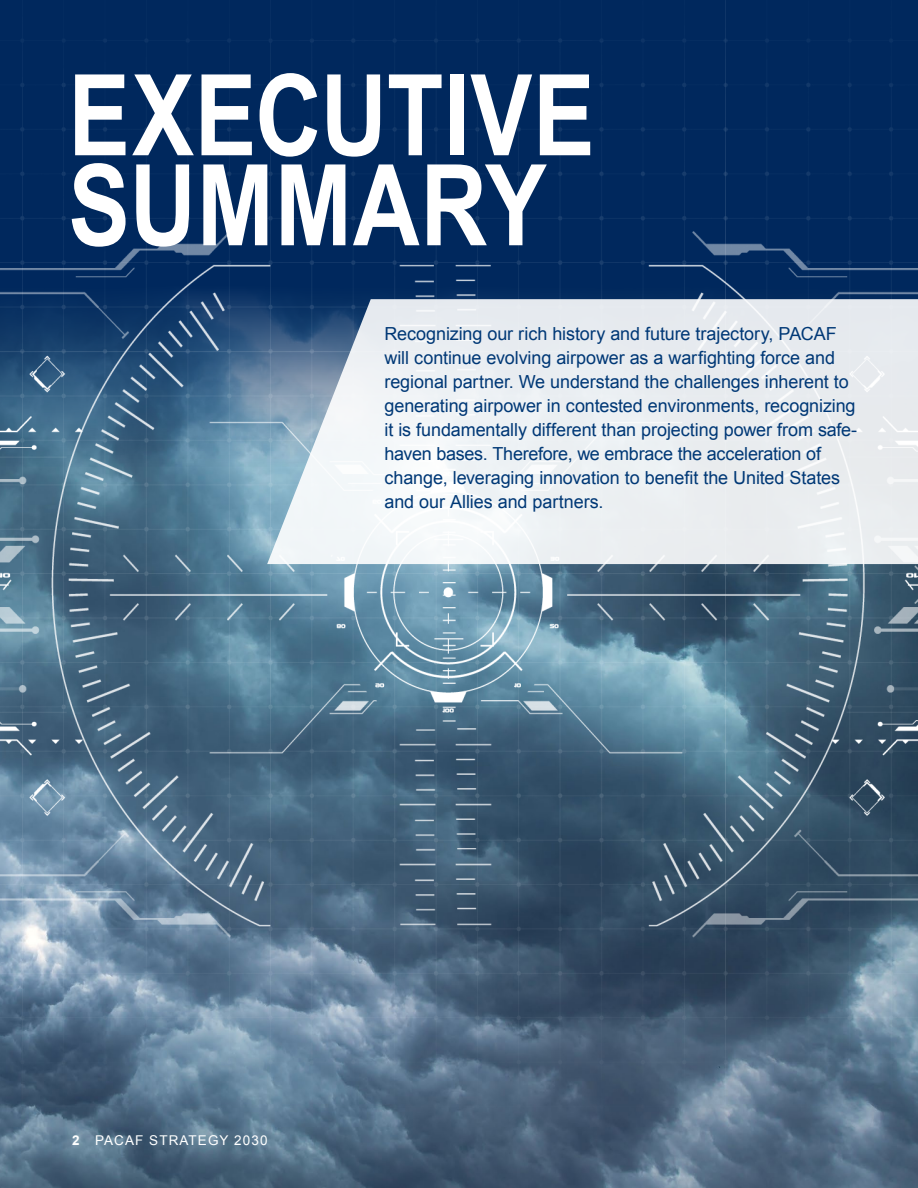
<style>
.page{position:relative;width:918px;height:1188px;background:#fff}
.page>*{position:absolute;margin:0;border:0;box-sizing:border-box;transform-origin:0 0}
.t1{font:700 112.8px/90px "Arial Narrow";letter-spacing:.005em;color:#fff}
.t2{font:18px/24px "Arial";letter-spacing:-.005em;color:#003876}
.t3{font:13.5px "Arial";letter-spacing:.08em;color:#fff}
.s1{font-weight:700}
</style>
<div class="page">
<img style="left:0;top:1159px;width:918px;height:29px">
<img style="left:0;top:0;width:918px;height:1159px">
<svg style="left:267px;top:299px;width:651px;height:265px;fill:#eaedf0"></svg>
<h1 class="t1" style="left:68px;top:65px;width:528px">EXECUTIVE<br>SUMMARY</h1>
<p class="t2" style="left:384px;top:322px;width:474px">Recognizing our rich history and future trajectory, PACAF will continue evolving airpower as a warfighting force and regional partner. We understand the challenges inherent to generating airpower in contested environments, recognizing it is fundamentally different than projecting power from safe&shy;haven bases. Therefore, we embrace the acceleration of change, leveraging innovation to benefit the United States and our Allies and partners.</p>
<p class="t3" style="left:72px;top:1132px;width:197px"><span class="s1">2</span> PACAF STRATEGY 2030</p>
</div>
